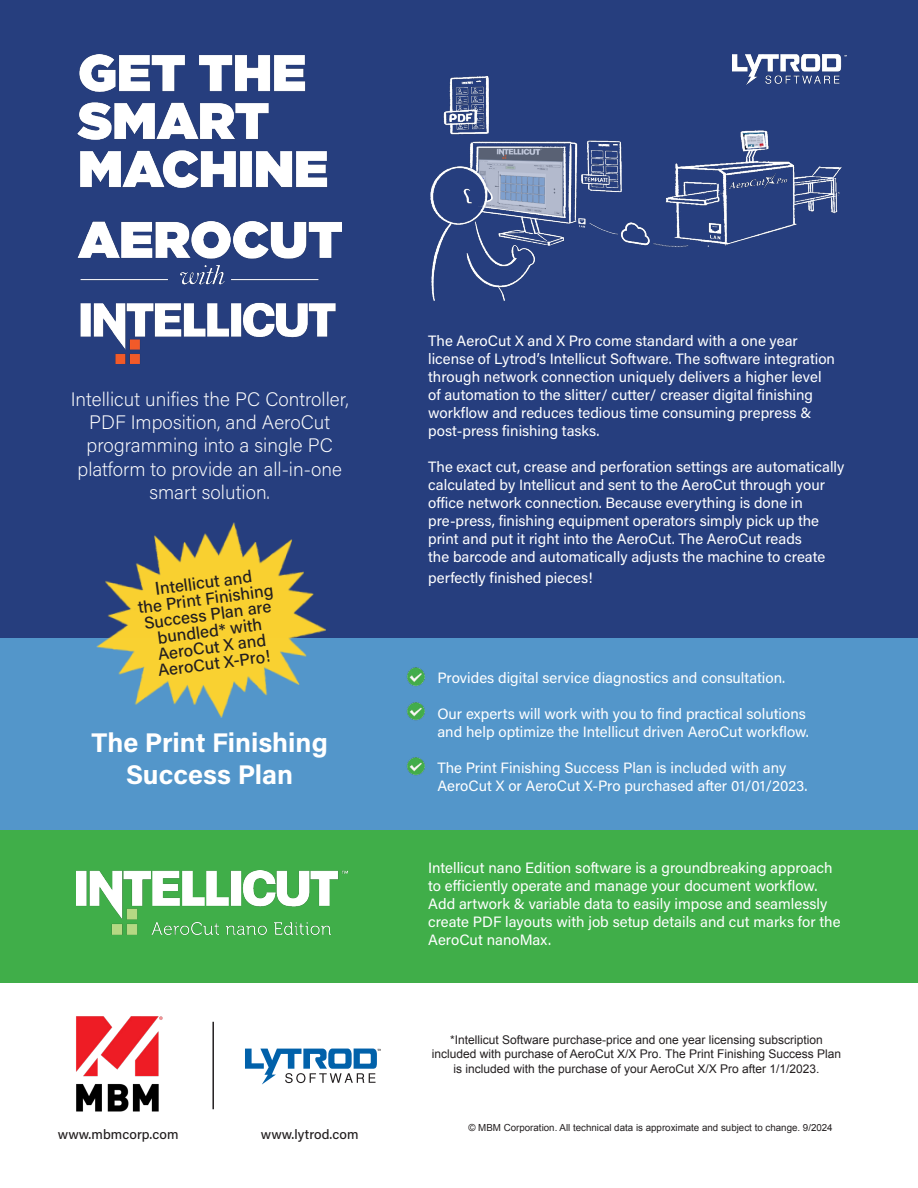
<style>
.page{position:relative;width:918px;height:1188px;background:#fff}
.page>*{position:absolute;margin:0;border:0;box-sizing:border-box;transform-origin:0 0}
.t1{font:27px/32.4px "Acumin Variable Concept";letter-spacing:.05em;color:#fff;text-align:center}
.t2{font:19.5px/23.4px "Acumin Variable Concept";color:#fff;text-align:center}
.t3{font:16.8px/16.2px "Acumin Variable Concept";color:#231f20;text-align:center}
.t4{font:15px/18px "Acumin Variable Concept";letter-spacing:.02em;color:#fff}
.t5{font:13.5px "Acumin Variable Concept";letter-spacing:.03em;color:#231f20}
.t6{font:12px/14.4px "Arial";color:#231f20;text-align:center}
.t7{font:9.75px "Arial";color:#231f20}
.t8{font:3.6px "Courier";color:#231f20}
</style>
<div class="page">
<div style="left:0;top:829px;width:918px;height:154px;background:#40ae49"></div>
<div style="left:0;top:620px;width:918px;height:210px;background:#5396ca"></div>
<div style="left:0;top:0;width:918px;height:637px;background:#263e7e"></div>
<img style="left:732px;top:55px;width:115px;height:30px">
<img style="left:430px;top:76px;width:219px;height:225px">
<img style="left:665px;top:130px;width:177px;height:117px">
<img style="left:649px;top:224px;width:49px;height:23px">
<img style="left:77px;top:55px;width:265px;height:309px">
<img style="left:406px;top:757px;width:19px;height:19px">
<img style="left:406px;top:702px;width:19px;height:19px">
<img style="left:406px;top:667px;width:19px;height:20px">
<svg style="left:245px;top:1049px;width:132px;height:36px"></svg>
<hr style="left:212px;top:1022px;width:2px;height:87px;background:#231f20">
<img style="left:84px;top:522px;width:269px;height:196px">
<img style="left:76px;top:1016px;width:87px;height:96px">
<img style="left:76px;top:871px;width:272px;height:64px">
<svg style="left:156px;top:582px;width:3px;height:13px"></svg>
<p class="t2" style="left:71px;top:386px;width:279px">Intellicut unifies the PC Controller,<br>PDF Imposition, and AeroCut programming into a single PC platform to provide an all-in-one smart solution.</p>
<p class="t3" style="left:159px;top:579px;width:94px;rotate:-7deg">ntellicut and</p>
<p class="t3" style="left:137px;top:598px;width:137px;rotate:-7deg">the Print Finishing<br>Success Plan are bundled* with<br>AeroCut X and<br>AeroCut X-Pro!</p>
<p class="t1" style="left:92px;top:725px;width:236px">The Print Finishing<br>Success Plan</p>
<p class="t8" style="left:377px;top:1047px;width:6px">TM</p>
<p class="t5" style="left:58px;top:1125px;width:122px">www.mbmcorp.com</p>
<p class="t5" style="left:261px;top:1125px;width:99px">www.lytrod.com</p>
<p class="t4" style="left:428px;top:331px;width:408px">The AeroCut X and X Pro come standard with a one year license of Lytrod’s Intellicut Software. The software integration through network connection uniquely delivers a higher level of automation to the slitter/ cutter/ creaser digital finishing workflow and reduces tedious time consuming prepress &amp; post-press finishing tasks.</p>
<p class="t4" style="left:428px;top:457px;width:417px">The exact cut, crease and perforation settings are automatically calculated by Intellicut and sent to the AeroCut through your office network connection. Because everything is done in pre-press, finishing equipment operators simply pick up the print and put it right into the AeroCut. The AeroCut reads<br>the barcode and automatically adjusts the machine to create</p>
<p class="t4" style="left:428px;top:569px;width:166px">perfectly finished pieces!</p>
<p class="t4" style="left:437px;top:668px;width:349px">Provides digital service diagnostics and consultation.</p>
<p class="t4" style="left:437px;top:704px;width:373px">Our experts will work with you to find practical solutions and help optimize the Intellicut driven AeroCut workflow.</p>
<p class="t4" style="left:437px;top:758px;width:371px">The Print Finishing Success Plan is included with any<br>AeroCut X or AeroCut X-Pro purchased after 01/01/2023.</p>
<p class="t4" style="left:428px;top:858px;width:413px">Intellicut nano Edition software is a groundbreaking approach to efficiently operate and manage your document workflow.<br>Add artwork &amp; variable data to easily impose and seamlessly create PDF layouts with job setup details and cut marks for the AeroCut nanoMax.</p>
<p class="t6" style="left:432px;top:1033px;width:411px">*Intellicut Software purchase-price and one year licensing subscription included with purchase of AeroCut X/X Pro. The Print Finishing Success Plan is included with the purchase of your AeroCut X/X Pro after 1/1/2023.</p>
<p class="t7" style="left:468px;top:1121px;width:366px">© MBM Corporation. All technical data is approximate and subject to change. 9/2024</p>
</div>
